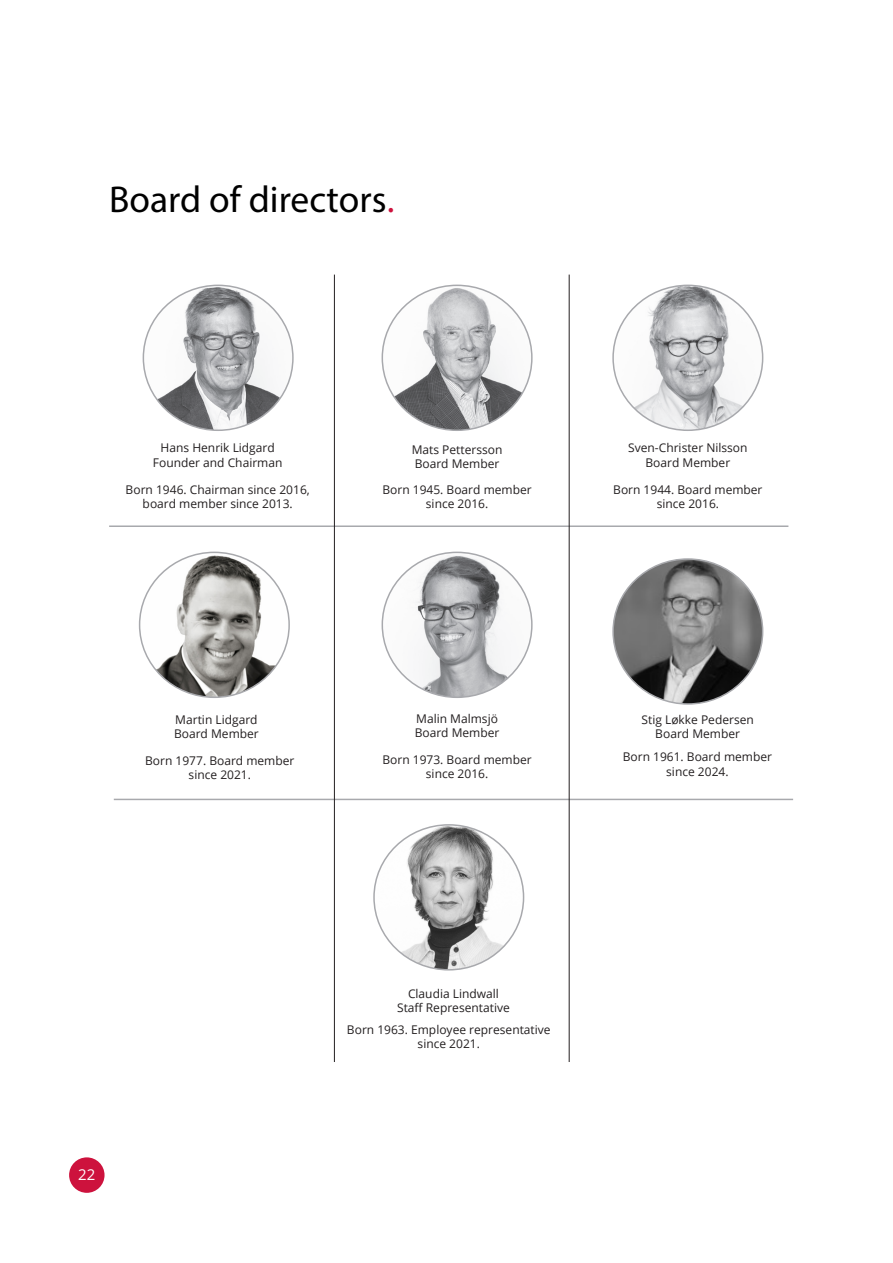
<style>
.page{position:relative;width:893px;height:1263px;background:#fff}
.page>*{position:absolute;margin:0;border:0;box-sizing:border-box;transform-origin:0 0}
._10_15_Reg_Left_Ju{font:37.5px "Myriad Pro";color:#000}
.t1{font:15px "Open Sans";color:#fff}
.Caption___Footer{font:12px/14.4px "Open Sans";color:#231f20;text-align:center}
.s1{font-family:"Source Sans Pro";font-size:36px;color:#cd123d}
</style>
<div class="page">
<div style="left:69px;top:1157px;width:36px;height:36px;background:#cd123d;border-radius:50%"></div>
<img style="left:382px;top:285px;width:148px;height:145px">
<img style="left:382px;top:552px;width:148px;height:145px">
<img style="left:374px;top:825px;width:150px;height:145px">
<img style="left:140px;top:552px;width:149px;height:145px">
<img style="left:615px;top:560px;width:148px;height:143px">
<img style="left:143px;top:285px;width:150px;height:145px">
<img style="left:613px;top:285px;width:150px;height:145px">
<hr style="left:114px;top:799px;width:679px;height:1px;background:#a8a9ad">
<hr style="left:109px;top:525px;width:679px;height:2px;background:#a8a9ad">
<hr style="left:334px;top:275px;width:1px;height:787px;background:#231f20">
<hr style="left:569px;top:275px;width:1px;height:787px;background:#231f20">
<p class="_10_15_Reg_Left_Ju" style="left:109px;top:176px;width:288px">Board of directors<span class="s1">.</span></p>
<p class="Caption___Footer" style="left:161px;top:440px;width:116px">Hans Henrik Lidgard</p>
<p class="Caption___Footer" style="left:153px;top:455px;width:131px">Founder and Chairman</p>
<p class="Caption___Footer" style="left:126px;top:482px;width:186px">Born 1946. Chairman since 2016, board member since 2013.</p>
<p class="Caption___Footer" style="left:412px;top:442px;width:92px">Mats Pettersson</p>
<p class="Caption___Footer" style="left:415px;top:456px;width:86px">Board Member</p>
<p class="Caption___Footer" style="left:382px;top:482px;width:151px">Born 1945. Board member since 2016.</p>
<p class="Caption___Footer" style="left:175px;top:712px;width:84px">Martin Lidgard</p>
<p class="Caption___Footer" style="left:174px;top:726px;width:86px">Board Member</p>
<p class="Caption___Footer" style="left:145px;top:753px;width:151px">Born 1977. Board member since 2021.</p>
<p class="Caption___Footer" style="left:416px;top:711px;width:83px">Malin Malmsjö</p>
<p class="Caption___Footer" style="left:415px;top:725px;width:86px">Board Member</p>
<p class="Caption___Footer" style="left:382px;top:752px;width:151px">Born 1973. Board member since 2016.</p>
<p class="Caption___Footer" style="left:628px;top:440px;width:121px">Sven-Christer Nilsson</p>
<p class="Caption___Footer" style="left:645px;top:455px;width:86px">Board Member</p>
<p class="Caption___Footer" style="left:613px;top:482px;width:151px">Born 1944. Board member since 2016.</p>
<p class="Caption___Footer" style="left:642px;top:712px;width:114px">Stig Løkke Pedersen</p>
<p class="Caption___Footer" style="left:655px;top:726px;width:86px">Board Member</p>
<p class="Caption___Footer" style="left:623px;top:749px;width:151px">Born 1961. Board member since 2024.</p>
<p class="t1" style="left:78px;top:1165px;width:19px">22</p>
<p class="Caption___Footer" style="left:408px;top:986px;width:92px">Claudia Lindwall</p>
<p class="Caption___Footer" style="left:397px;top:1000px;width:114px">Staff Representative</p>
<p class="Caption___Footer" style="left:347px;top:1022px;width:205px">Born 1963. Employee representative since 2021.</p>
</div>
